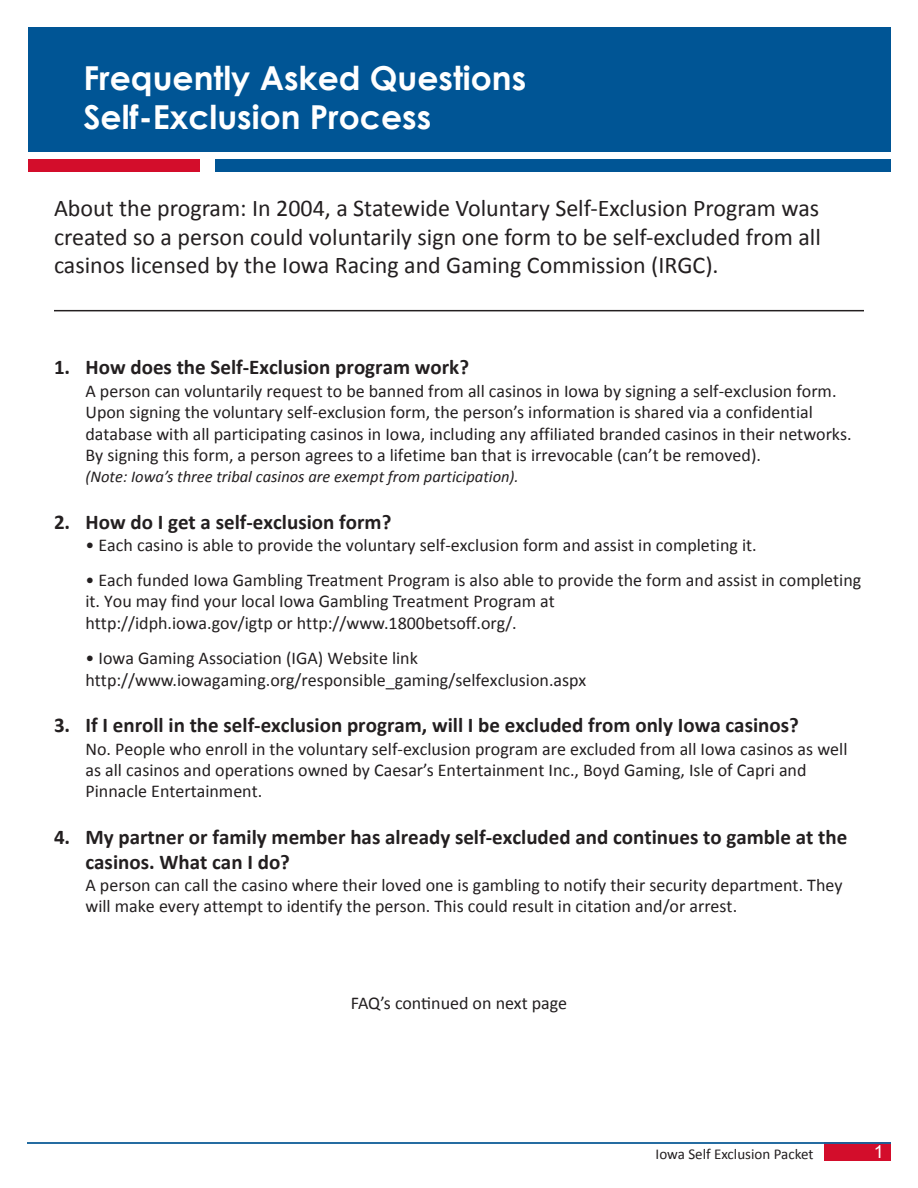
<style>
.page{position:relative;width:918px;height:1188px;background:#fff}
.page>*{position:absolute;margin:0;border:0;box-sizing:border-box;transform-origin:0 0}
.t1{font:700 33px "Century Gothic";color:#fff}
.t2{font:24px/28.8px "Calibri";color:#231f20;text-align:justify}
.t3{font:700 21px/24.6px "Calibri";color:#231f20}
.t4{font:18px/21.3px "Calibri";color:#231f20}
.t5{font:18px "Arial";color:#fff}
.t6{font:italic 16.5px "Calibri";color:#231f20}
.t7{font:15px "Calibri";color:#231f20}
</style>
<div class="page">
<div style="left:824px;top:1143px;width:67px;height:18px;background:#d30d2b"></div>
<div style="left:28px;top:27px;width:863px;height:124px;background:#005595"></div>
<div style="left:216px;top:159px;width:675px;height:13px;background:#005595"></div>
<div style="left:28px;top:159px;width:172px;height:13px;background:#d30d2b"></div>
<hr style="left:54px;top:310px;width:810px;height:1px;background:#231f20">
<hr style="left:27px;top:1142px;width:864px;height:2px;background:#005595">
<p class="t1" style="left:83px;top:53px;width:444px">Frequently Asked Questions</p>
<p class="t1" style="left:83px;top:92px;width:349px">Self-Exclusion Process</p>
<p class="t2" style="left:54px;top:194px;width:768px">About the program: In 2004, a Statewide Voluntary Self-Exclusion Program was created so a person could voluntarily sign one form to be self-excluded from all casinos licensed by the Iowa Racing and Gaming Commission (IRGC).</p>
<p class="t3" style="left:54px;top:355px;width:417px">1. How does the Self-Exclusion program work?</p>
<p class="t4" style="left:86px;top:380px;width:768px">A person can voluntarily request to be banned from all casinos in Iowa by signing a self-exclusion form.<br>Upon signing the voluntary self-exclusion form, the person’s information is shared via a confidential database with all participating casinos in Iowa, including any affiliated branded casinos in their networks.<br>By signing this form, a person agrees to a lifetime ban that is irrevocable (can’t be removed).</p>
<p class="t6" style="left:86px;top:466px;width:435px">(Note: Iowa’s three tribal casinos are exempt from participation).</p>
<p class="t3" style="left:54px;top:510px;width:339px">2. How do I get a self-exclusion form?</p>
<p class="t4" style="left:86px;top:534px;width:673px">• Each casino is able to provide the voluntary self-exclusion form and assist in completing it.</p>
<p class="t4" style="left:86px;top:569px;width:777px">• Each funded Iowa Gambling Treatment Program is also able to provide the form and assist in completing it. You may find your local Iowa Gambling Treatment Program at<br>http://idph.iowa.gov/igtp or http://www.1800betsoff.org/.</p>
<p class="t4" style="left:86px;top:647px;width:502px">• Iowa Gaming Association (IGA) Website link http://www.iowagaming.org/responsible_gaming/selfexclusion.aspx</p>
<p class="t3" style="left:54px;top:713px;width:746px">3. If I enroll in the self-exclusion program, will I be excluded from only Iowa casinos?</p>
<p class="t4" style="left:86px;top:738px;width:763px">No. People who enroll in the voluntary self-exclusion program are excluded from all Iowa casinos as well as all casinos and operations owned by Caesar’s Entertainment Inc., Boyd Gaming, Isle of Capri and<br>Pinnacle Entertainment.</p>
<p class="t3" style="left:86px;top:825px;width:763px;text-indent:-31px">4. My partner or family member has already self-excluded and continues to gamble at the casinos. What can I do?</p>
<p class="t4" style="left:86px;top:875px;width:759px">A person can call the casino where their loved one is gambling to notify their security department. They will make every attempt to identify the person. This could result in citation and/or arrest.</p>
<p class="t4" style="left:351px;top:993px;width:218px">FAQ’s continued on next page</p>
<p class="t7" style="left:656px;top:1144px;width:159px">Iowa Self Exclusion Packet</p>
<p class="t5" style="left:874px;top:1140px;width:12px">1</p>
</div>
